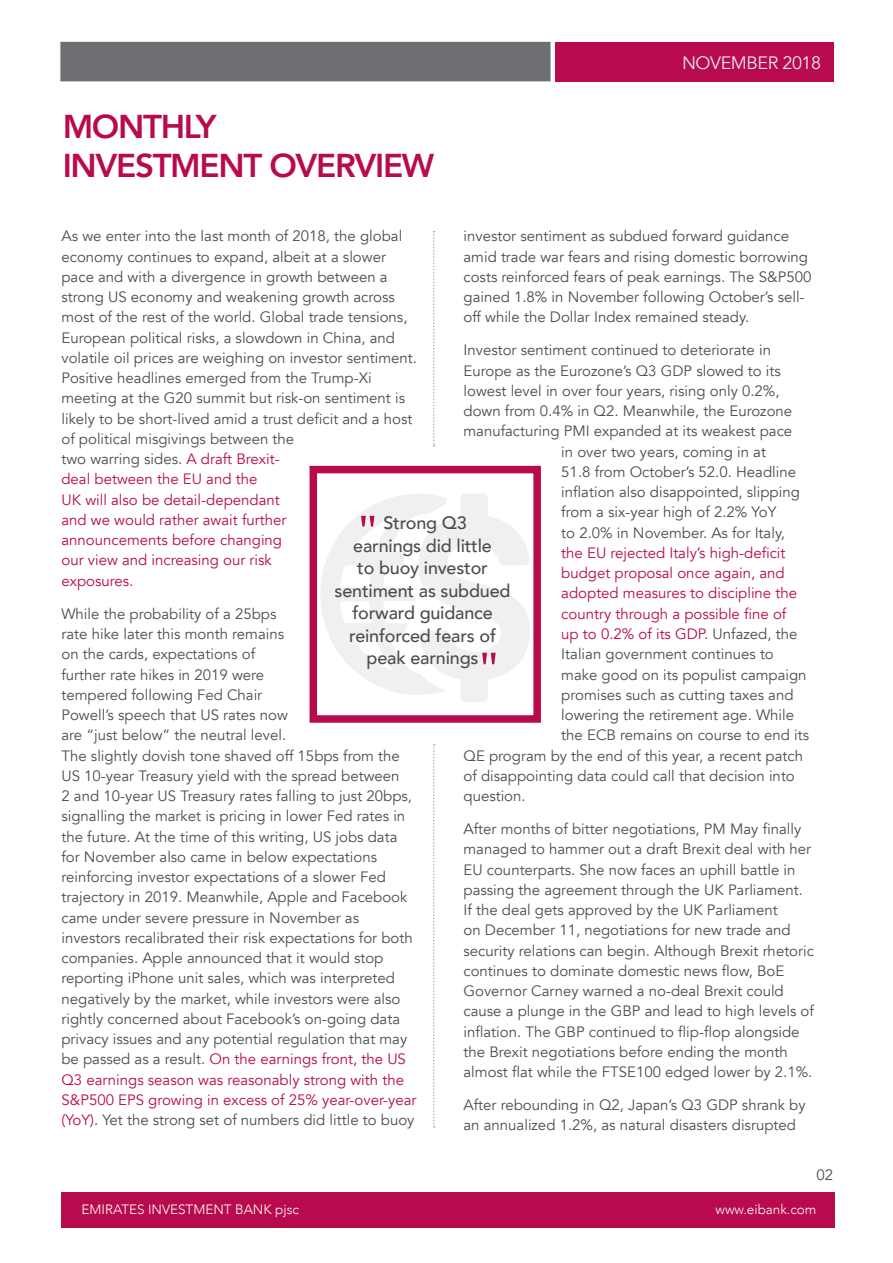
<style>
.page{position:relative;width:893px;height:1263px;background:#fff}
.page>*{position:absolute;margin:0;border:0;box-sizing:border-box;transform-origin:0 0}
.t1{font:800 33px/39.6px "Avenir";letter-spacing:-.04em;color:#b80b4d}
.t2{font:500 18px/22.5px "Avenir";letter-spacing:-.01em;color:#4d4d4f;text-align:center}
.t3{font:18px "Avenir";letter-spacing:-.025em;color:#e6e7e8}
.t4{font:15px/20.2px "Avenir";color:#4d4d4f}
.t5{font:15px "Avenir";color:#b80b4d}
.t6{font:300 13.5px "Avenir";color:#fff}
.s1{color:#4d4d4f}
.s2{color:#b80b4d}
</style>
<div class="page">
<div style="left:310px;top:466px;width:231px;height:257px;border:8px solid #b80b4d"></div>
<div style="left:556px;top:42px;width:278px;height:39px;background:#b80b4d"></div>
<div style="left:60px;top:42px;width:491px;height:39px;background:#6d6e71"></div>
<div style="left:61px;top:1192px;width:774px;height:35px;background:#b80b4d"></div>
<svg style="left:314px;top:492px;width:216px;height:210px"></svg>
<svg style="left:433px;top:231px;width:2px;height:215px"></svg>
<svg style="left:433px;top:744px;width:2px;height:384px"></svg>
<h1 class="t1" style="left:63px;top:106px;width:373px">MONTHLY<br>INVESTMENT OVERVIEW</h1>
<p class="t3" style="left:682px;top:52px;width:141px">NOVEMBER 2018</p>
<p class="t4" style="left:463px;top:226px;width:349px">investor sentiment as subdued forward guidance amid trade war fears and rising domestic borrowing costs reinforced fears of peak earnings. The S&amp;P500 gained 1.8% in November following October’s sell&shy;off while the Dollar Index remained steady.</p>
<p class="t4" style="left:463px;top:340px;width:309px">Investor sentiment continued to deteriorate in</p>
<p class="t4" style="left:463px;top:361px;width:319px">Europe as the Eurozone’s Q3 GDP slowed to its</p>
<p class="t4" style="left:463px;top:381px;width:318px">lowest level in over four years, rising only 0.2%,</p>
<p class="t4" style="left:463px;top:401px;width:330px">down from 0.4% in Q2. Meanwhile, the Eurozone</p>
<p class="t4" style="left:463px;top:421px;width:330px">manufacturing PMI expanded at its weakest pace</p>
<p class="t4" style="left:561px;top:442px;width:206px">in over two years, coming in at</p>
<p class="t4" style="left:561px;top:462px;width:236px">51.8 from October’s 52.0. Headline</p>
<p class="t4" style="left:561px;top:482px;width:240px">inflation also disappointed, slipping</p>
<p class="t4" style="left:561px;top:502px;width:217px">from a six-year high of 2.2% YoY</p>
<p class="t4" style="left:561px;top:523px;width:225px">to 2.0% in November. As for Italy,</p>
<p class="t5" style="left:561px;top:544px;width:226px">the EU rejected Italy’s high-deficit</p>
<p class="t5" style="left:561px;top:564px;width:225px">budget proposal once again, and</p>
<p class="t5" style="left:561px;top:584px;width:237px">adopted measures to discipline the</p>
<p class="t5" style="left:561px;top:605px;width:227px">country through a possible fine of</p>
<p class="t5" style="left:561px;top:625px;width:238px">up to 0.2% of its GDP. <span class="s1">Unfazed, the</span></p>
<p class="t4" style="left:561px;top:644px;width:214px">Italian government continues to</p>
<p class="t4" style="left:561px;top:664px;width:247px">make good on its populist campaign</p>
<p class="t4" style="left:561px;top:685px;width:234px">promises such as cutting taxes and</p>
<p class="t4" style="left:561px;top:705px;width:234px">lowering the retirement age. While</p>
<p class="t4" style="left:561px;top:725px;width:249px">the ECB remains on course to end its</p>
<p class="t4" style="left:463px;top:745px;width:341px">QE program by the end of this year, a recent patch</p>
<p class="t4" style="left:463px;top:766px;width:333px">of disappointing data could call that decision into</p>
<p class="t4" style="left:463px;top:786px;width:64px">question.</p>
<p class="t4" style="left:463px;top:819px;width:352px">After months of bitter negotiations, PM May finally managed to hammer out a draft Brexit deal with her EU counterparts. She now faces an uphill battle in passing the agreement through the UK Parliament.<br>If the deal gets approved by the UK Parliament<br>on December 11, negotiations for new trade and security relations can begin. Although Brexit rhetoric continues to dominate domestic news flow, BoE Governor Carney warned a no-deal Brexit could cause a plunge in the GBP and lead to high levels of inflation. The GBP continued to flip-flop alongside the Brexit negotiations before ending the month almost flat while the FTSE100 edged lower by 2.1%.</p>
<p class="t4" style="left:463px;top:1095px;width:344px">After rebounding in Q2, Japan’s Q3 GDP shrank by an annualized 1.2%, as natural disasters disrupted</p>
<p class="t4" style="left:61px;top:226px;width:357px">As we enter into the last month of 2018, the global economy continues to expand, albeit at a slower pace and with a divergence in growth between a strong US economy and weakening growth across most of the rest of the world. Global trade tensions, European political risks, a slowdown in China, and volatile oil prices are weighing on investor sentiment.<br>Positive headlines emerged from the Trump-Xi meeting at the G20 summit but risk-on sentiment is likely to be short-lived amid a trust deficit and a host of political misgivings between the<br>two warring sides. <span class="s2">A draft Brexit-<br>deal between the EU and the<br>UK will also be detail-dependant<br>and we would rather await further<br>announcements before changing<br>our view and increasing our risk<br>exposures.</span></p>
<p class="t4" style="left:61px;top:604px;width:357px">While the probability of a 25bps<br>rate hike later this month remains<br>on the cards, expectations of<br>further rate hikes in 2019 were<br>tempered following Fed Chair<br>Powell’s speech that US rates now<br>are “just below” the neutral level.<br>The slightly dovish tone shaved off 15bps from the US 10-year Treasury yield with the spread between<br>2 and 10-year US Treasury rates falling to just 20bps, signalling the market is pricing in lower Fed rates in the future. At the time of this writing, US jobs data for November also came in below expectations reinforcing investor expectations of a slower Fed trajectory in 2019. Meanwhile, Apple and Facebook came under severe pressure in November as investors recalibrated their risk expectations for both companies. Apple announced that it would stop reporting iPhone unit sales, which was interpreted negatively by the market, while investors were also rightly concerned about Facebook’s on-going data privacy issues and any potential regulation that may be passed as a result. <span class="s2">On the earnings front, the US Q3 earnings season was reasonably strong with the S&amp;P500 EPS growing in excess of 25% year-over-year (YoY).</span> Yet the strong set of numbers did little to buoy</p>
<p class="t2" style="left:335px;top:511px;width:177px">Strong Q3<br>earnings did little<br>to buoy investor sentiment as subdued forward guidance reinforced fears of peak earnings</p>
<p class="t4" style="left:816px;top:1165px;width:18px">02</p>
<p class="t6" style="left:81px;top:1201px;width:219px">EMIRATES INVESTMENT BANK pjsc</p>
<p class="t6" style="left:716px;top:1201px;width:102px">www.eibank.com</p>
</div>
